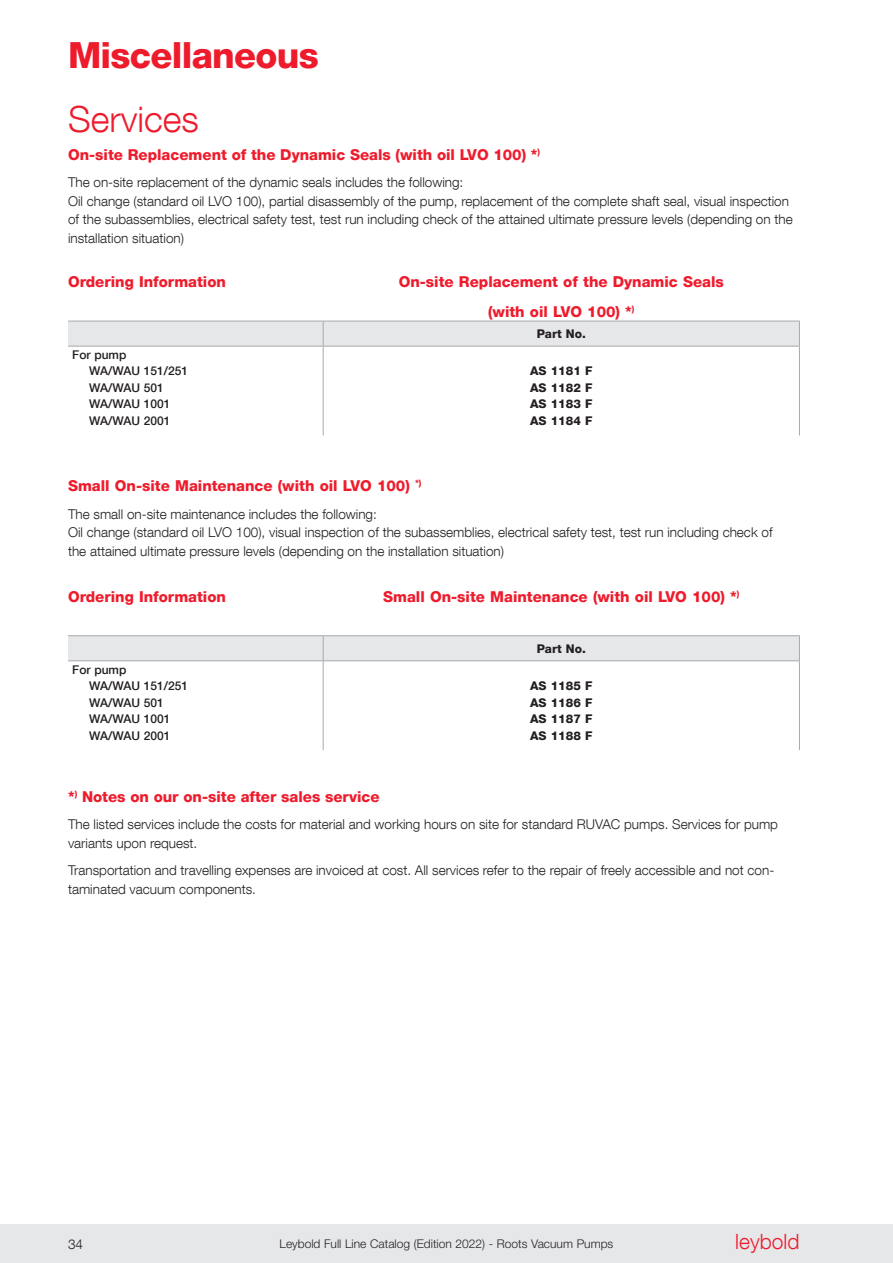
<style>
.page{position:relative;width:893px;height:1263px;background:#fff}
.page>*{position:absolute;margin:0;border:0;box-sizing:border-box;transform-origin:0 0}
.Titel_1{font:800 36px "Helvetica Neue LT Com";letter-spacing:-.02em;color:#ee1b2c}
.Titel_3{font:300 36px "Helvetica Neue LT Com";color:#ee1b2c}
.t1{font:300 21px "Helvetica Neue LT Com";color:#ee1b2c}
.Überschrift{font:800 15px "Helvetica Neue LT Com";color:#ee1b2c}
.Überschrift_Tabelle{font:800 15px "Helvetica Neue LT Com";color:#ee1b2c}
.Fließtext{font:300 13.5px/18.8px "Helvetica Neue LT Com";color:#231f20}
.t2{font:500 12px/16.5px "Helvetica Neue LT Com";color:#231f20}
.Bestelldaten{font:800 12px/16.5px "Helvetica Neue LT Com";color:#231f20;text-align:justify}
.t3{font:300 12px "Helvetica Neue LT Std";color:#231f20}
</style>
<div class="page">
<div style="left:0;top:1225px;width:893px;height:38px;background:#e6e7e9"></div>
<hr style="left:68px;top:346px;width:255px;height:1px;background:#a8a9ad">
<hr style="left:323px;top:346px;width:477px;height:1px;background:#a8a9ad">
<hr style="left:323px;top:346px;width:1px;height:89px;background:#a8a9ad">
<hr style="left:799px;top:346px;width:1px;height:89px;background:#a8a9ad">
<div style="left:68px;top:322px;width:732px;height:24px;background:#e6e7e9"></div>
<hr style="left:68px;top:321px;width:255px;height:1px;background:#a8a9ad">
<hr style="left:323px;top:321px;width:477px;height:1px;background:#a8a9ad">
<hr style="left:323px;top:661px;width:1px;height:89px;background:#a8a9ad">
<hr style="left:799px;top:661px;width:1px;height:89px;background:#a8a9ad">
<svg style="left:68px;top:636px;width:732px;height:25px;background:#e3e4e6"></svg>
<hr style="left:68px;top:635px;width:255px;height:1px;background:#a8a9ad">
<hr style="left:323px;top:635px;width:477px;height:1px;background:#a8a9ad">
<p class="Titel_1" style="left:68px;top:34px;width:252px">Miscellaneous</p>
<p class="Titel_3" style="left:68px;top:97px;width:132px">Services</p>
<p class="Überschrift" style="left:68px;top:145px;width:474px">On-site Replacement of the Dynamic Seals (with oil LVO 100) *<sup>)</sup></p>
<p class="Fließtext" style="left:68px;top:172px;width:726px">The on-site replacement of the dynamic seals includes the following:<br>Oil change (standard oil LVO 100), partial disassembly of the pump, replacement of the complete shaft seal, visual inspection of the subassemblies, electrical safety test, test run including check of the attained ultimate pressure levels (depending on the installation situation)</p>
<p class="Überschrift_Tabelle" style="left:68px;top:273px;width:160px">Ordering Information</p>
<p class="Überschrift" style="left:399px;top:273px;width:327px">On-site Replacement of the Dynamic Seals</p>
<p class="Überschrift_Tabelle" style="left:488px;top:303px;width:148px">(with oil LVO 100) *<sup>)</sup></p>
<p class="Bestelldaten" style="left:537px;top:325px;width:51px">Part No.</p>
<p class="t2" style="left:89px;top:346px;width:100px;text-indent:-17px">For pump<br>WA/WAU 151/251<br>WA/WAU 501<br>WA/WAU 1001<br>WA/WAU 2001</p>
<p class="Bestelldaten" style="left:530px;top:363px;width:64px">AS 1181 F AS 1182 F AS 1183 F AS 1184 F</p>
<p class="Überschrift" style="left:68px;top:477px;width:355px">Small On-site Maintenance (with oil LVO 100) <sup>*)</sup></p>
<p class="Fließtext" style="left:68px;top:504px;width:706px">The small on-site maintenance includes the following:<br>Oil change (standard oil LVO 100), visual inspection of the subassemblies, electrical safety test, test run including check of the attained ultimate pressure levels (depending on the installation situation)</p>
<p class="Überschrift_Tabelle" style="left:68px;top:587px;width:160px">Ordering Information</p>
<p class="Überschrift_Tabelle" style="left:383px;top:587px;width:358px">Small On-site Maintenance (with oil LVO 100) *<sup>)</sup></p>
<p class="Bestelldaten" style="left:537px;top:640px;width:51px">Part No.</p>
<p class="t2" style="left:89px;top:661px;width:100px;text-indent:-17px">For pump<br>WA/WAU 151/251<br>WA/WAU 501<br>WA/WAU 1001<br>WA/WAU 2001</p>
<p class="Bestelldaten" style="left:530px;top:678px;width:64px">AS 1185 F AS 1186 F AS 1187 F AS 1188 F</p>
<p class="Überschrift" style="left:68px;top:787px;width:313px">*<sup>)</sup> Notes on our on-site after sales service</p>
<p class="Fließtext" style="left:68px;top:814px;width:711px">The listed services include the costs for material and working hours on site for standard RUVAC pumps. Services for pump variants upon request.</p>
<p class="Fließtext" style="left:68px;top:860px;width:708px">Transportation and travelling expenses are invoiced at cost. All services refer to the repair of freely accessible and not con&shy;taminated vacuum components.</p>
<p class="Fließtext" style="left:68px;top:1235px;width:17px">34</p>
<p class="t3" style="left:280px;top:1236px;width:335px">Leybold Full Line Catalog (Edition 2022) - Roots Vacuum Pumps</p>
<h2 class="t1" style="left:735px;top:1229px;width:66px">leybold</h2>
</div>
